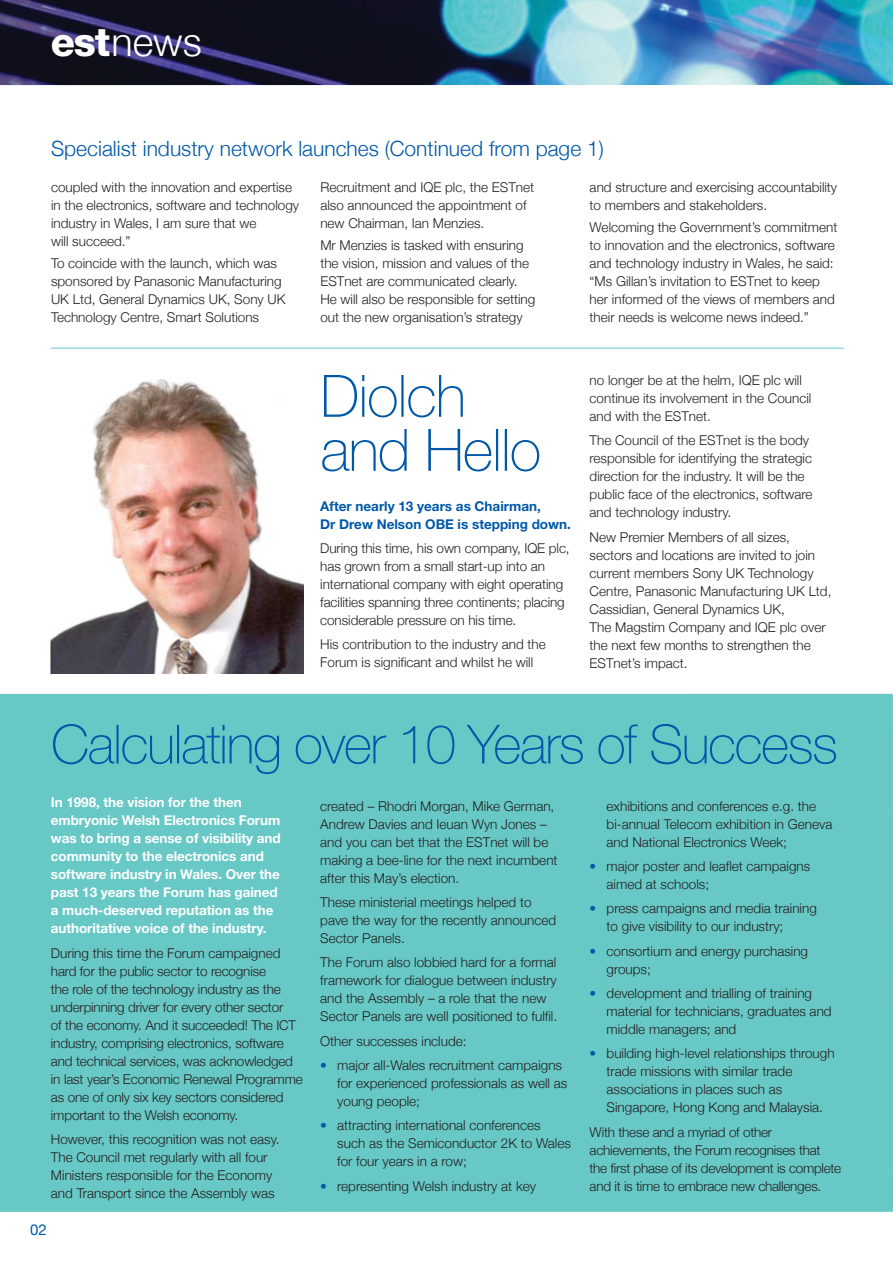
<style>
.page{position:relative;width:893px;height:1263px;background:#fff}
.page>*{position:absolute;margin:0;border:0;box-sizing:border-box;transform-origin:0 0}
.t1{font:100 58.5px/54px "Helvetica Neue";letter-spacing:-.015em;color:#0058a9}
.t2{font:100 54px "Helvetica Neue";letter-spacing:-.03em;color:#0058a9}
.t3{font:300 39.6px "Helvetica Neue";color:#fff}
.t4{font:300 21px "Helvetica Neue";color:#0058a9}
.t5{font:15px "Helvetica Neue";color:#0058a9}
.t6{font:300 13.5px/18px "Helvetica Neue";color:#231f20}
.t7{font:700 13.5px/18px "Helvetica Neue";letter-spacing:-.005em;color:#fff}
.t8{font:700 13.5px/18px "Helvetica Neue";color:#0058a9}
.s1{font-weight:800}
.s2{color:#0058a9}
</style>
<div class="page">
<img style="left:0;top:0;width:893px;height:85px">
<div style="left:0;top:694px;width:893px;height:518px;background:#67c8c6"></div>
<hr style="left:51px;top:348px;width:793px;height:1px;background:#67c8c6">
<img style="left:51px;top:379px;width:252px;height:295px">
<h3 class="t3" style="left:51px;top:18px;width:152px"><span class="s1">est</span>news</h3>
<h3 class="t4" style="left:51px;top:136px;width:554px">Specialist industry network launches (Continued from page 1)</h3>
<p class="t6" style="left:51px;top:178px;width:250px">coupled with the innovation and expertise in the electronics, software and technology industry in Wales, I am sure that we<br>will succeed.”</p>
<p class="t6" style="left:51px;top:254px;width:236px">To coincide with the launch, which was sponsored by Panasonic Manufacturing UK Ltd, General Dynamics UK, Sony UK Technology Centre, Smart Solutions</p>
<p class="t6" style="left:320px;top:178px;width:215px">Recruitment and IQE plc, the ESTnet also announced the appointment of new Chairman, Ian Menzies.</p>
<p class="t6" style="left:320px;top:236px;width:217px">Mr Menzies is tasked with ensuring the vision, mission and values of the ESTnet are communicated clearly.<br>He will also be responsible for setting out the new organisation’s strategy</p>
<p class="t6" style="left:590px;top:178px;width:249px">and structure and exercising accountability to members and stakeholders.</p>
<p class="t6" style="left:590px;top:218px;width:249px">Welcoming the Government’s commitment to innovation and the electronics, software and technology industry in Wales, he said: “Ms Gillan’s invitation to ESTnet to keep her informed of the views of members and their needs is welcome news indeed.”</p>
<h1 class="t1" style="left:320px;top:374px;width:222px">Diolch and Hello</h1>
<p class="t8" style="left:320px;top:498px;width:252px">After nearly 13 years as Chairman,<br>Dr Drew Nelson OBE is stepping down.</p>
<p class="t6" style="left:320px;top:539px;width:251px">During this time, his own company, IQE plc, has grown from a small start-up into an international company with eight operating facilities spanning three continents; placing considerable pressure on his time.</p>
<p class="t6" style="left:320px;top:635px;width:227px">His contribution to the industry and the<br>Forum is significant and whilst he will</p>
<p class="t6" style="left:590px;top:371px;width:223px">no longer be at the helm, IQE plc will continue its involvement in the Council and with the ESTnet.</p>
<p class="t6" style="left:590px;top:431px;width:224px">The Council of the ESTnet is the body responsible for identifying the strategic direction for the industry. It will be the public face of the electronics, software and technology industry.</p>
<p class="t6" style="left:590px;top:528px;width:243px">New Premier Members of all sizes, sectors and locations are invited to join current members Sony UK Technology Centre, Panasonic Manufacturing UK Ltd, Cassidian, General Dynamics UK,<br>The Magstim Company and IQE plc over the next few months to strengthen the ESTnet’s impact.</p>
<h2 class="t2" style="left:51px;top:725px;width:788px">Calculating over 10 Years of Success</h2>
<p class="t7" style="left:51px;top:794px;width:231px">In 1998, the vision for the then embryonic Welsh Electronics Forum was to bring a sense of visibility and community to the electronics and software industry in Wales. Over the past 13 years the Forum has gained a much-deserved reputation as the authoritative voice of the industry.</p>
<p class="t6" style="left:51px;top:943px;width:253px">During this time the Forum campaigned hard for the public sector to recognise<br>the role of the technology industry as the underpinning driver for every other sector<br>of the economy. And it succeeded! The ICT industry, comprising electronics, software and technical services, was acknowledged in last year’s Economic Renewal Programme as one of only six key sectors considered important to the Welsh economy.</p>
<p class="t6" style="left:51px;top:1130px;width:230px">However, this recognition was not easy.<br>The Council met regularly with all four Ministers responsible for the Economy and Transport since the Assembly was</p>
<p class="t6" style="left:320px;top:796px;width:239px">created – Rhodri Morgan, Mike German, Andrew Davies and Ieuan Wyn Jones – and you can bet that the ESTnet will be making a bee-line for the next incumbent after this May’s election.</p>
<p class="t6" style="left:320px;top:893px;width:237px">These ministerial meetings helped to pave the way for the recently announced<br>Sector Panels.</p>
<p class="t6" style="left:320px;top:953px;width:238px">The Forum also lobbied hard for a formal framework for dialogue between industry and the Assembly – a role that the new Sector Panels are well positioned to fulfil.</p>
<p class="t6" style="left:320px;top:1031px;width:148px">Other successes include:</p>
<p class="t6" style="left:337px;top:1056px;width:232px;text-indent:-17px"><span class="s2">•</span> major all-Wales recruitment campaigns for experienced professionals as well as young people;</p>
<p class="t6" style="left:337px;top:1116px;width:235px;text-indent:-17px"><span class="s2">•</span> attracting international conferences such as the Semiconductor 2K to Wales for four years in a row;</p>
<p class="t6" style="left:320px;top:1177px;width:217px"><span class="s2">•</span> representing Welsh industry at key</p>
<p class="t6" style="left:607px;top:796px;width:227px">exhibitions and conferences e.g. the bi-annual Telecom exhibition in Geneva and National Electronics Week;</p>
<p class="t6" style="left:607px;top:857px;width:205px;text-indent:-17px"><span class="s2">•</span> major poster and leaflet campaigns aimed at schools;</p>
<p class="t6" style="left:607px;top:899px;width:212px;text-indent:-17px"><span class="s2">•</span> press campaigns and media training to give visibility to our industry;</p>
<p class="t6" style="left:607px;top:941px;width:203px;text-indent:-17px"><span class="s2">•</span> consortium and energy purchasing groups;</p>
<p class="t6" style="left:607px;top:984px;width:227px;text-indent:-17px"><span class="s2">•</span> development and trialling of training material for technicians, graduates and middle managers; and</p>
<p class="t6" style="left:607px;top:1044px;width:230px;text-indent:-17px"><span class="s2">•</span> building high-level relationships through trade missions with similar trade associations in places such as Singapore, Hong Kong and Malaysia.</p>
<p class="t6" style="left:590px;top:1123px;width:253px">With these and a myriad of other achievements, the Forum recognises that the first phase of its development is complete and it is time to embrace new challenges.</p>
<p class="t5" style="left:30px;top:1224px;width:18px">02</p>
</div>
